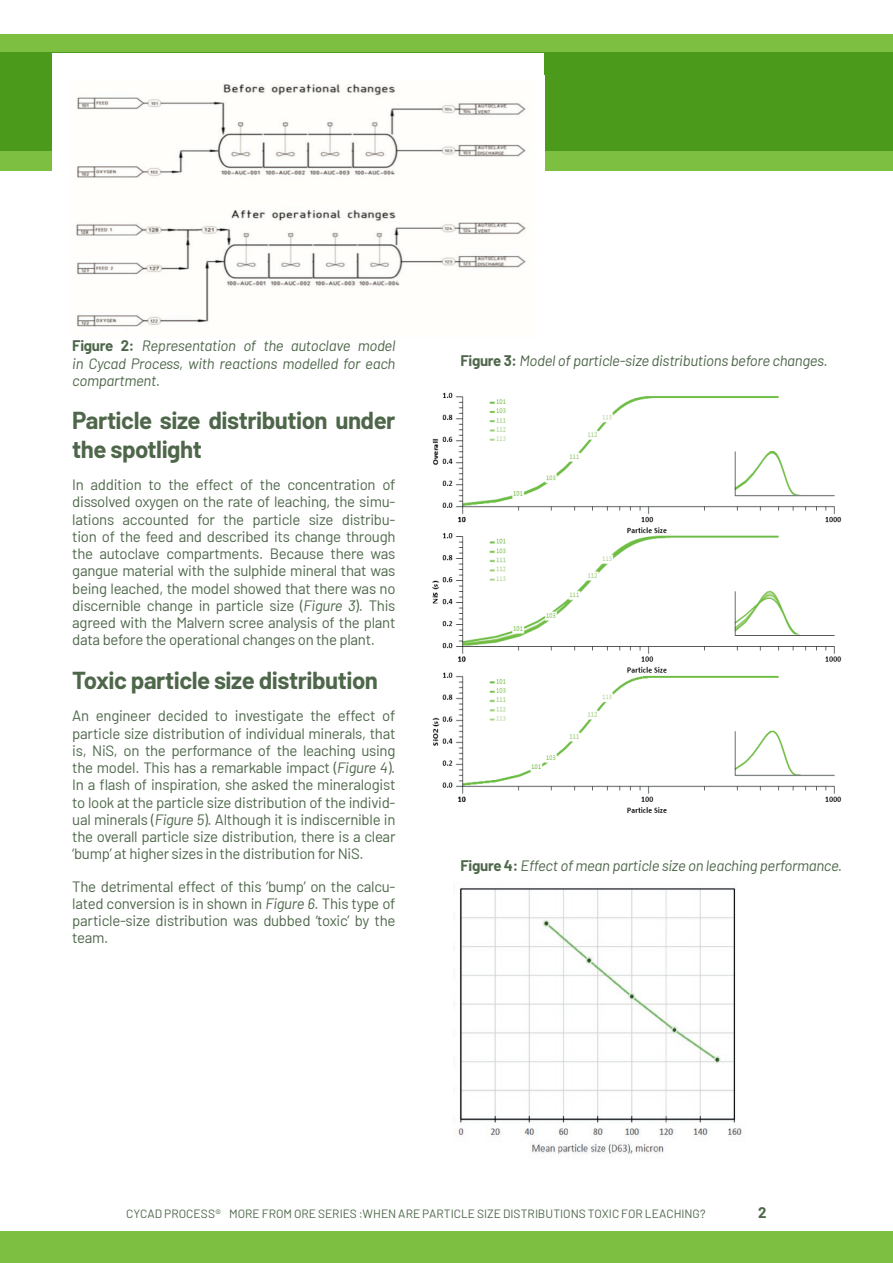
<style>
.page{position:relative;width:893px;height:1263px;background:#fff}
.page>*{position:absolute;margin:0;border:0;box-sizing:border-box;transform-origin:0 0}
.t1{font:700 24px/28.5px "Barlow";letter-spacing:-.02em;color:#4e674a}
.t2{font:15px/17.2px "Barlow";letter-spacing:-.02em;color:#4e674a;text-align:justify}
.t3{font:italic 15px/17.2px "Barlow";letter-spacing:-.02em;color:#4e674a;text-align:justify}
.t4{font:700 15px "Barlow";color:#4e674a}
.t5{font:12px "Barlow";color:#4e674a}
.s1{font-weight:700;font-style:normal}
.s2{font-style:italic}
</style>
<div class="page">
<div style="left:0;top:34px;width:893px;height:137px;background:#7dbf41"></div>
<div style="left:0;top:53px;width:893px;height:98px;background:#4c9a1b"></div>
<div style="left:0;top:1231px;width:893px;height:32px;background:#7dbf41"></div>
<img style="left:432px;top:392px;width:410px;height:421px">
<div style="left:52px;top:53px;width:492px;height:285px;background:#fff"></div>
<img style="left:76px;top:84px;width:450px;height:243px">
<img style="left:453px;top:886px;width:290px;height:268px">
<p class="t3" style="left:72px;top:336px;width:325px"><span class="s1">Figure 2:</span> Representation of the autoclave model in Cycad Process, with reactions modelled for each compartment.</p>
<h1 class="t1" style="left:72px;top:405px;width:325px">Particle size distribution under the spotlight</h1>
<p class="t2" style="left:72px;top:475px;width:325px">In addition to the effect of the concentration of dissolved oxygen on the rate of leaching, the simu&shy;lations accounted for the particle size distribu&shy;tion of the feed and described its change through the autoclave compartments. Because there was gangue material with the sulphide mineral that was being leached, the model showed that there was no discernible change in particle size (<span class="s2">Figure 3</span>). This agreed with the Malvern scree analysis of the plant data before the operational changes on the plant.</p>
<h1 class="t1" style="left:72px;top:664px;width:307px">Toxic particle size distribution</h1>
<p class="t2" style="left:72px;top:706px;width:325px">An engineer decided to investigate the effect of particle size distribution of individual minerals, that is, NiS, on the performance of the leaching using the model. This has a remarkable impact (<span class="s2">Figure 4</span>).<br>In a flash of inspiration, she asked the mineralogist to look at the particle size distribution of the individ&shy;ual minerals (<span class="s2">Figure 5</span>). Although it is indiscernible in the overall particle size distribution, there is a clear ‘bump’ at higher sizes in the distribution for NiS.</p>
<p class="t2" style="left:72px;top:876px;width:325px">The detrimental effect of this ‘bump’ on the calcu&shy;lated conversion is in shown in <span class="s2">Figure 6</span>. This type of particle-size distribution was dubbed ‘toxic’ by the team.</p>
<p class="t3" style="left:460px;top:350px;width:369px"><span class="s1">Figure 3:</span> Model of particle-size distributions before changes.</p>
<p class="t3" style="left:461px;top:855px;width:383px"><span class="s1">Figure 4:</span> Effect of mean particle size on leaching performance.</p>
<p class="t5" style="left:126px;top:1205px;width:581px">CYCAD PROCESS® MORE FROM ORE SERIES :WHEN ARE PARTICLE SIZE DISTRIBUTIONS TOXIC FOR LEACHING?</p>
<p class="t4" style="left:758px;top:1202px;width:10px">2</p>
</div>
